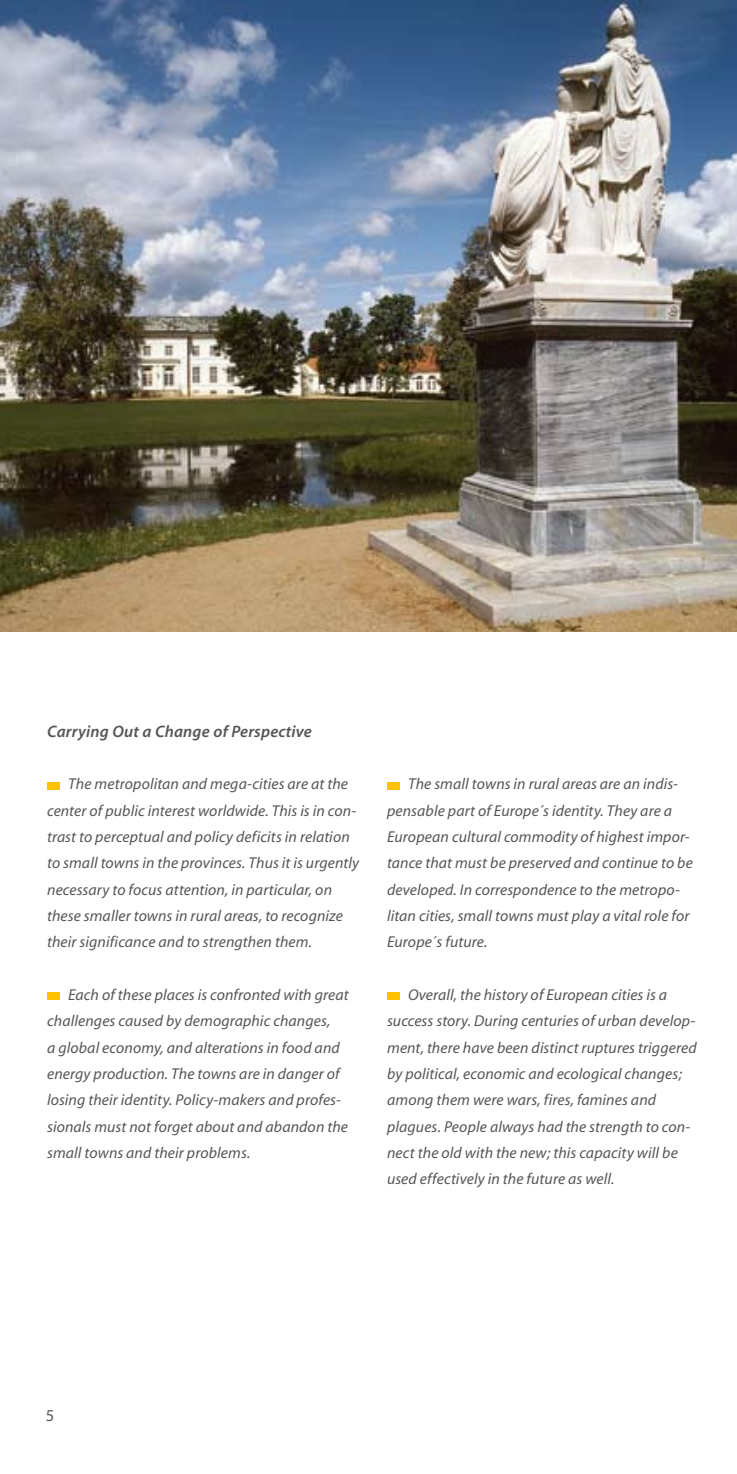
<style>
.page{position:relative;width:737px;height:1474px;background:#fff}
.page>*{position:absolute;margin:0;border:0;box-sizing:border-box;transform-origin:0 0}
.t1{font:16.62px "Myriad MM It 565 600";letter-spacing:.01em;color:#575656}
.t2{font:16.62px "Myriad MM 400 600";color:#575656}
.t3{font:15.75px/26.2px "Myriad MM It 400 600";letter-spacing:.005em;color:#575656}
</style>
<div class="page">
<div style="left:47px;top:781px;width:12px;height:8px;background:#fdc300"></div>
<div style="left:47px;top:992px;width:12px;height:7px;background:#fdc300"></div>
<div style="left:387px;top:781px;width:12px;height:8px;background:#fdc300"></div>
<div style="left:387px;top:992px;width:12px;height:7px;background:#fdc300"></div>
<img style="left:0;top:0;width:737px;height:631px">
<p class="t1" style="left:47px;top:723px;width:266px">Carrying Out a Change of Perspective</p>
<p class="t3" style="left:47px;top:771px;width:313px;text-indent:21px">The metropolitan and mega-cities are at the center of public interest worldwide. This is in con&shy;trast to perceptual and policy deficits in relation to small towns in the provinces. Thus it is urgently necessary to focus attention, in particular, on these smaller towns in rural areas, to recognize their significance and to strengthen them.</p>
<p class="t3" style="left:47px;top:982px;width:303px;text-indent:21px">Each of these places is confronted with great challenges caused by demographic changes,<br>a global economy, and alterations in food and energy production. The towns are in danger of losing their identity. Policy-makers and profes&shy;sionals must not forget about and abandon the small towns and their problems.</p>
<p class="t3" style="left:387px;top:771px;width:307px;text-indent:21px">The small towns in rural areas are an indis&shy;pensable part of Europe´s identity. They are a European cultural commodity of highest impor&shy;tance that must be preserved and continue to be developed. In correspondence to the metropo&shy;litan cities, small towns must play a vital role for Europe´s future.</p>
<p class="t3" style="left:387px;top:982px;width:311px;text-indent:21px">Overall, the history of European cities is a success story. During centuries of urban develop&shy;ment, there have been distinct ruptures triggered by political, economic and ecological changes; among them were wars, fires, famines and plagues. People always had the strength to con&shy;nect the old with the new; this capacity will be used effectively in the future as well.</p>
<p class="t2" style="left:46px;top:1407px;width:10px">5</p>
</div>
